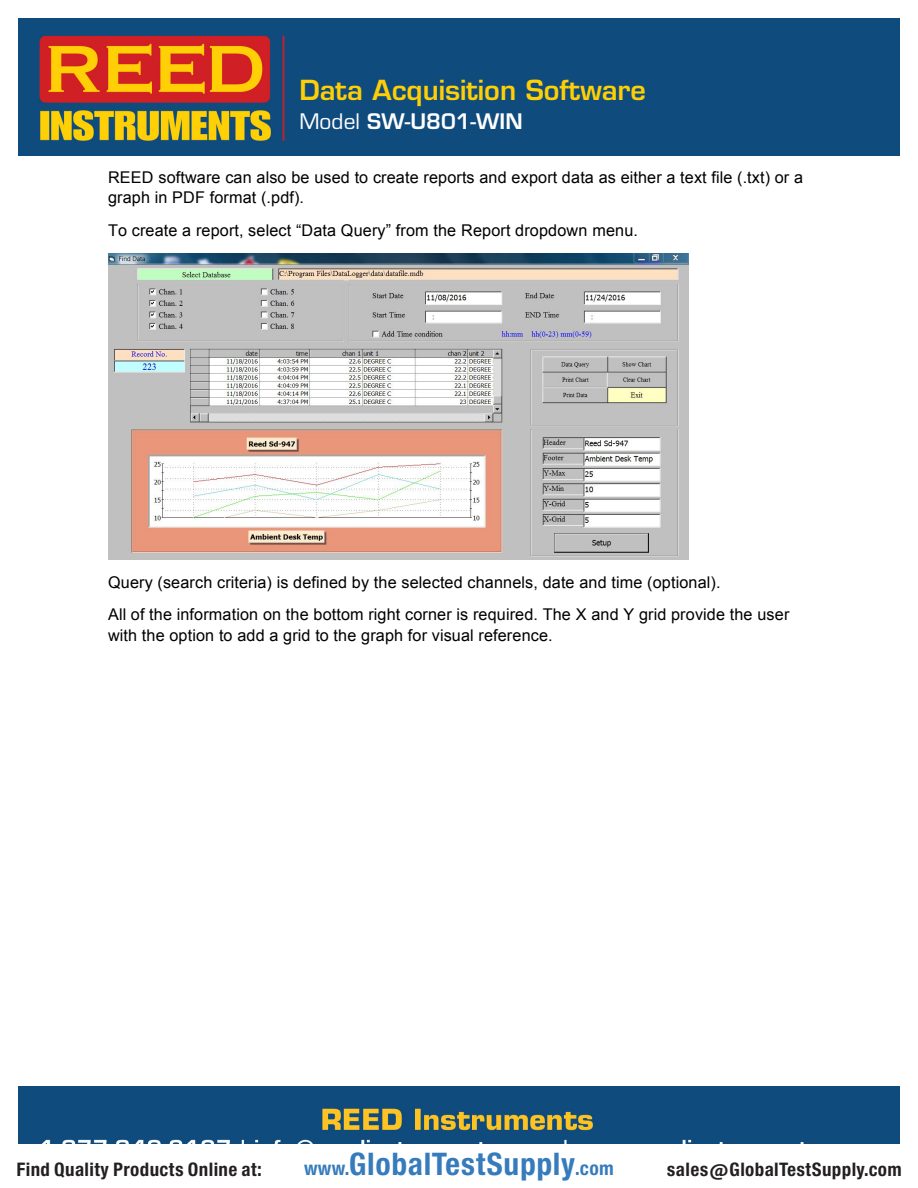
<style>
.page{position:relative;width:918px;height:1188px;background:#fff}
.page>*{position:absolute;margin:0;border:0;box-sizing:border-box;transform-origin:0 0}
.t1{font:29.7px "Europa Gro Nr 2 SBOP Bol Con";letter-spacing:.02em;color:#367bbc}
.t2{font:600 27px "Eurostile LT Std";color:#ffcf06}
.t3{font:600 20.85px "Eurostile LT Std";letter-spacing:.005em;color:#fff}
.t4{font:17.85px "Europa Gro Nr 2 SBOP Bol Con";letter-spacing:.02em;color:#231f20}
.t5{font:16.2px/20.5px "Arial";letter-spacing:.01em;color:#000}
.s1{font-weight:400}
.s2{font-size:18.3px}
</style>
<div class="page">
<img style="left:18px;top:18px;width:882px;height:138px">
<img style="left:18px;top:1086px;width:882px;height:58px">
<img style="left:108px;top:253px;width:581px;height:306px">
<h2 class="t2" style="left:299px;top:80px;width:348px">Data Acquisition Software</h2>
<p class="t3" style="left:299px;top:113px;width:225px"><span class="s1">Model</span> SW-U801-WIN</p>
<p class="t5" style="left:108px;top:167px;width:697px">REED software can also be used to create reports and export data as either a text file (.txt) or a graph in PDF format (.pdf).</p>
<p class="t5" style="left:108px;top:220px;width:532px">To create a report, select “Data Query” from the Report dropdown menu.</p>
<p class="t5" style="left:108px;top:566px;width:683px;line-height:32.4px">Query (search criteria) is defined by the selected channels, date and time (optional).<br>All of the information on the bottom right corner is required. The X and Y grid provide the user</p>
<p class="t5" style="left:108px;top:625px;width:446px">with the option to add a grid to the graph for visual reference.</p>
<p class="t4" style="left:16px;top:1159px;width:247px">Find Quality Products Online at:</p>
<h1 class="t1" style="left:304px;top:1147px;width:311px"><span class="s2">www.</span>GlobalTestSupply<span class="s2">.com</span></h1>
<p class="t4" style="left:667px;top:1159px;width:236px">sales@GlobalTestSupply.com</p>
</div>
